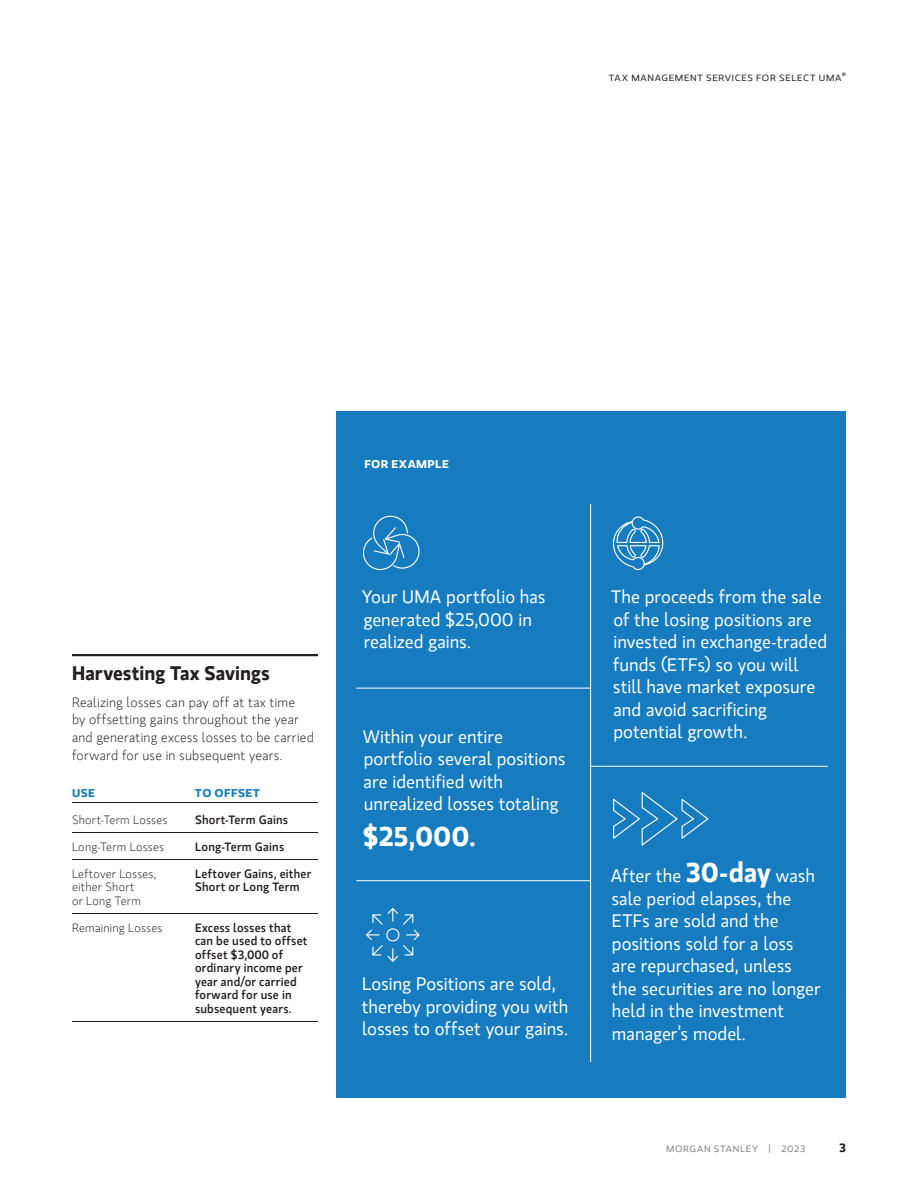
<style>
.page{position:relative;width:918px;height:1188px;background:#fff}
.page>*{position:absolute;margin:0;border:0;box-sizing:border-box;transform-origin:0 0}
.t1{font:700 27px "MS Gloriola II Std";color:#fff}
.t2{font:700 19.5px "MS Gloriola II Std";color:#231f20}
.t3{font:18px/22.5px "MS Gloriola II Std";color:#fff}
.t4{font:300 13.5px/18px "MS Gloriola II Std";letter-spacing:.015em;color:#231f20}
.t5{font:500 12px/13.5px "MS Gloriola II Std";letter-spacing:.02em;color:#231f20}
.t6{font:300 12px/13.5px "MS Gloriola II Std";letter-spacing:.015em;color:#231f20}
.t7{font:700 12px "MS Gloriola II Std";color:#231f20}
.t8{font:700 11.25px "MS Gloriola II Std";letter-spacing:.035em;color:#167cbf;scale:1.1 1}
.t9{font:700 11.25px "MS Gloriola II Std";letter-spacing:.03em;color:#fff;scale:1.1 1}
.t10{font:9px "MS Gloriola II Std";letter-spacing:.07em;color:#231f20;scale:1.1 1}
.t11{font:9px "MS Gloriola II Std";letter-spacing:.07em;color:#808285;scale:1.1 1}
.s1{font-weight:700;font-size:27px}
</style>
<div class="page">
<hr style="left:72px;top:802px;width:123px;height:1px;background:#231f20">
<hr style="left:195px;top:802px;width:123px;height:1px;background:#231f20">
<hr style="left:72px;top:832px;width:123px;height:1px;background:#231f20">
<hr style="left:195px;top:832px;width:123px;height:1px;background:#231f20">
<hr style="left:72px;top:859px;width:123px;height:1px;background:#231f20">
<hr style="left:195px;top:859px;width:123px;height:1px;background:#231f20">
<hr style="left:72px;top:913px;width:123px;height:1px;background:#231f20">
<hr style="left:195px;top:913px;width:123px;height:1px;background:#231f20">
<hr style="left:72px;top:1021px;width:123px;height:1px;background:#231f20">
<hr style="left:195px;top:1021px;width:123px;height:1px;background:#231f20">
<hr style="left:72px;top:654px;width:246px;height:2px;background:#231f20">
<div style="left:336px;top:412px;width:510px;height:686px;background:#167cbf"></div>
<hr style="left:590px;top:504px;width:1px;height:558px;background:#fff">
<svg style="left:363px;top:515px;width:57px;height:55px"></svg>
<svg style="left:366px;top:908px;width:54px;height:54px"></svg>
<hr style="left:356px;top:688px;width:234px;height:1px;background:#fff">
<hr style="left:590px;top:766px;width:238px;height:1px;background:#fff">
<hr style="left:356px;top:880px;width:234px;height:1px;background:#fff">
<svg style="left:613px;top:516px;width:50px;height:55px"></svg>
<svg style="left:613px;top:792px;width:96px;height:54px"></svg>
<p class="t10" style="left:609px;top:72px;width:217px">TAX MANAGEMENT SERVICES FOR SELECT UMA®</p>
<p class="t2" style="left:72px;top:659px;width:199px">Harvesting Tax Savings</p>
<p class="t4" style="left:72px;top:693px;width:243px">Realizing losses can pay off at tax time<br>by offsetting gains throughout the year and generating excess losses to be carried forward for use in subsequent years.</p>
<p class="t8" style="left:72px;top:785px;width:22px">USE</p>
<p class="t8" style="left:195px;top:785px;width:61px">TO OFFSET</p>
<p class="t6" style="left:72px;top:812px;width:97px">Short-Term Losses</p>
<p class="t5" style="left:195px;top:812px;width:95px">Short-Term Gains</p>
<p class="t6" style="left:72px;top:839px;width:94px">Long-Term Losses</p>
<p class="t5" style="left:195px;top:839px;width:91px">Long-Term Gains</p>
<p class="t6" style="left:72px;top:866px;width:86px">Leftover Losses, either Short<br>or Long Term</p>
<p class="t5" style="left:195px;top:866px;width:118px">Leftover Gains, either<br>Short or Long Term</p>
<p class="t6" style="left:72px;top:920px;width:92px">Remaining Losses</p>
<p class="t5" style="left:195px;top:920px;width:114px">Excess losses that can be used to offset offset $3,000 of ordinary income per year and/or carried forward for use in subsequent years.</p>
<p class="t9" style="left:364px;top:456px;width:78px">FOR EXAMPLE</p>
<p class="t3" style="left:362px;top:585px;width:185px">Your UMA portfolio has generated $25,000 in realized gains.</p>
<p class="t3" style="left:363px;top:725px;width:204px">Within your entire portfolio several positions are identified with unrealized losses totaling</p>
<h1 class="t1" style="left:363px;top:817px;width:114px">$25,000.</h1>
<p class="t3" style="left:362px;top:972px;width:208px">Losing Positions are sold, thereby providing you with losses to offset your gains.</p>
<p class="t3" style="left:611px;top:585px;width:217px">The proceeds from the sale of the losing positions are invested in exchange-traded funds (ETFs) so you will still have market exposure and avoid sacrificing potential growth.</p>
<p class="t3" style="left:611px;top:864px;width:211px">After the <span class="s1">30-day</span> wash sale period elapses, the<br>ETFs are sold and the positions sold for a loss are repurchased, unless the securities are no longer held in the investment manager’s model.</p>
<p class="t11" style="left:666px;top:1143px;width:128px">MORGAN STANLEY | 2023</p>
<p class="t7" style="left:840px;top:1139px;width:8px">3</p>
</div>
